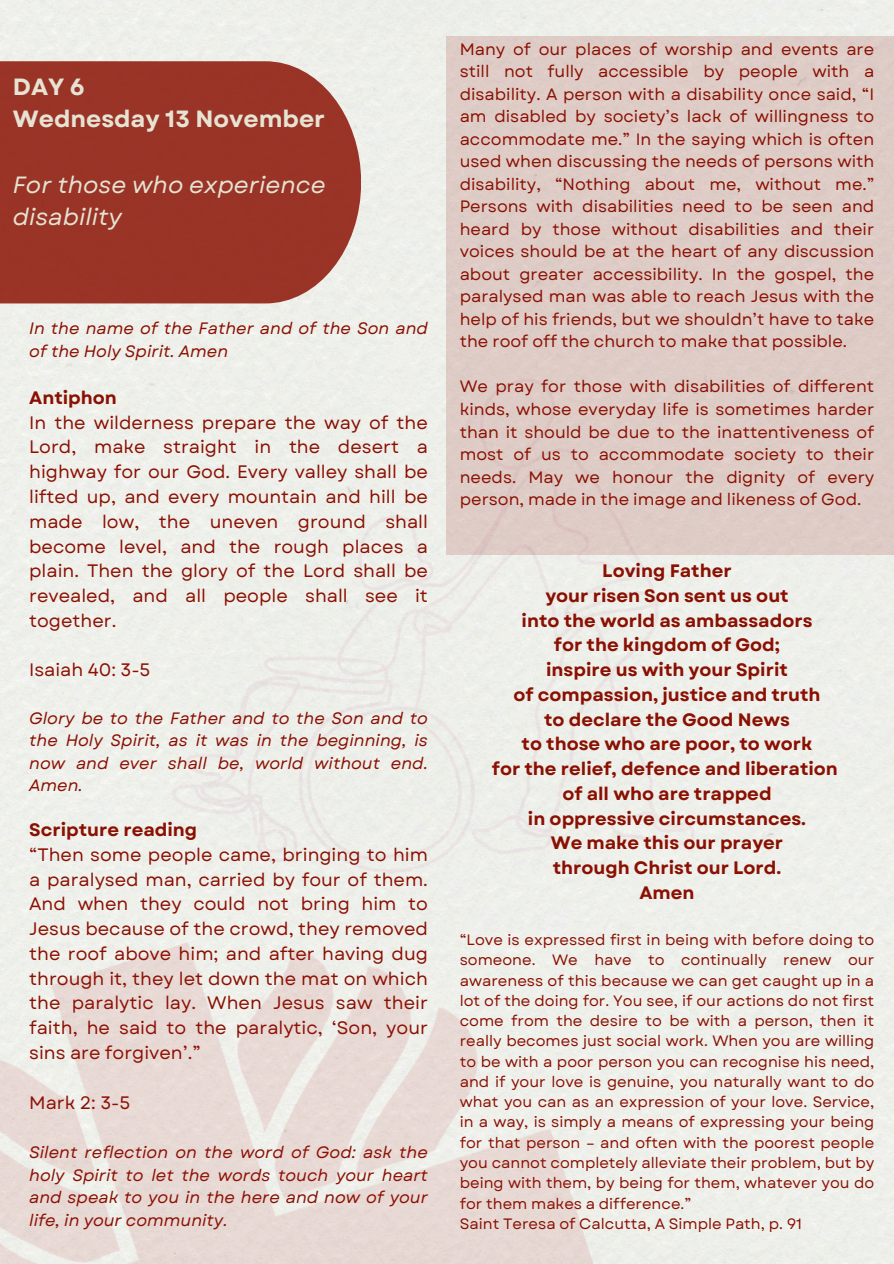
<style>
.page{position:relative;width:894px;height:1264px;background:#fff}
.page>*{position:absolute;margin:0;border:0;box-sizing:border-box;transform-origin:0 0}
.t1{font:italic 23.55px/32.7px "Garet";color:#e6e3d3}
.t2{font:700 23.55px/32.7px "Garet";color:#e6e3d3}
.t3{font:18px/24.8px "Garet";color:#8a1002}
.t4{font:700 18px/24.8px "Garet";color:#8a1002;text-align:center}
.t5{font:16.5px/22.5px "Garet";color:#8a1002;text-align:justify}
.t6{font:italic 16.5px/22.5px "Garet";color:#8a1002;text-align:justify}
.t7{font:15px/20.2px "Garet";color:#8a1002;text-align:justify}
.s1{font-weight:700}
</style>
<div class="page">
<div style="left:0;top:61px;width:361px;height:242px;background:#9a3427"></div>
<img style="left:0;top:854px;width:681px;height:409px">
<div style="left:446px;top:36px;width:447px;height:518px;background:#dfccc6"></div>
<h4 class="t2" style="left:13px;top:70px;width:313px">DAY 6<br>Wednesday 13 November</h4>
<h4 class="t1" style="left:13px;top:168px;width:314px">For those who experience disability</h4>
<h4 class="t6" style="left:29px;top:317px;width:400px">In the name of the Father and of the Son and of the Holy Spirit. Amen</h4>
<h4 class="t3" style="left:29px;top:385px;width:400px"><span class="s1">Antiphon<br></span>In the wilderness prepare the way of the<br>Lord, make straight in the desert a highway for our God. Every valley shall be lifted up, and every mountain and hill be made low, the uneven ground shall become level, and the rough places a plain. Then the glory of the Lord shall be revealed, and all people shall see it together.</h4>
<h3 class="t3" style="left:29px;top:657px;width:123px">Isaiah 40: 3-5</h3>
<p class="t6" style="left:29px;top:706px;width:400px">Glory be to the Father and to the Son and to the Holy Spirit, as it was in the beginning, is now and ever shall be, world without end.<br>Amen.</p>
<p class="t3" style="left:29px;top:817px;width:400px"><span class="s1">Scripture reading<br></span>“Then some people came, bringing to him a paralysed man, carried by four of them.<br>And when they could not bring him to Jesus because of the crowd, they removed the roof above him; and after having dug through it, they let down the mat on which the paralytic lay. When Jesus saw their faith, he said to the paralytic, ‘Son, your sins are forgiven’.”</p>
<h1 class="t3" style="left:29px;top:1089px;width:103px">Mark 2: 3-5</h1>
<h2 class="t6" style="left:29px;top:1141px;width:400px">Silent reflection on the word of God: ask the holy Spirit to let the words touch your heart and speak to you in the here and now of your life, in your community.</h2>
<h4 class="t5" style="left:459px;top:38px;width:416px">Many of our places of worship and events are still not fully accessible by people with a disability. A person with a disability once said, “I am disabled by society’s lack of willingness to accommodate me.” In the saying which is often used when discussing the needs of persons with disability, “Nothing about me, without me.” Persons with disabilities need to be seen and heard by those without disabilities and their voices should be at the heart of any discussion about greater accessibility. In the gospel, the paralysed man was able to reach Jesus with the help of his friends, but we shouldn’t have to take the roof off the church to make that possible.</h4>
<h4 class="t5" style="left:459px;top:375px;width:416px">We pray for those with disabilities of different kinds, whose everyday life is sometimes harder than it should be due to the inattentiveness of most of us to accommodate society to their needs. May we honour the dignity of every person, made in the image and likeness of God.</h4>
<h4 class="t4" style="left:492px;top:558px;width:347px">Loving Father<br>your risen Son sent us out<br>into the world as ambassadors<br>for the kingdom of God;<br>inspire us with your Spirit<br>of compassion, justice and truth<br>to declare the Good News<br>to those who are poor, to work<br>for the relief, defence and liberation of all who are trapped<br>in oppressive circumstances.<br>We make this our prayer<br>through Christ our Lord.<br>Amen</h4>
<h4 class="t7" style="left:459px;top:929px;width:416px">“Love is expressed first in being with before doing to someone. We have to continually renew our awareness of this because we can get caught up in a lot of the doing for. You see, if our actions do not first come from the desire to be with a person, then it really becomes just social work. When you are willing to be with a poor person you can recognise his need, and if your love is genuine, you naturally want to do what you can as an expression of your love. Service, in a way, is simply a means of expressing your being for that person – and often with the poorest people you cannot completely alleviate their problem, but by being with them, by being for them, whatever you do for them makes a difference.”</h4>
<h4 class="t7" style="left:459px;top:1213px;width:344px">Saint Teresa of Calcutta, A Simple Path, p. 91</h4>
</div>
